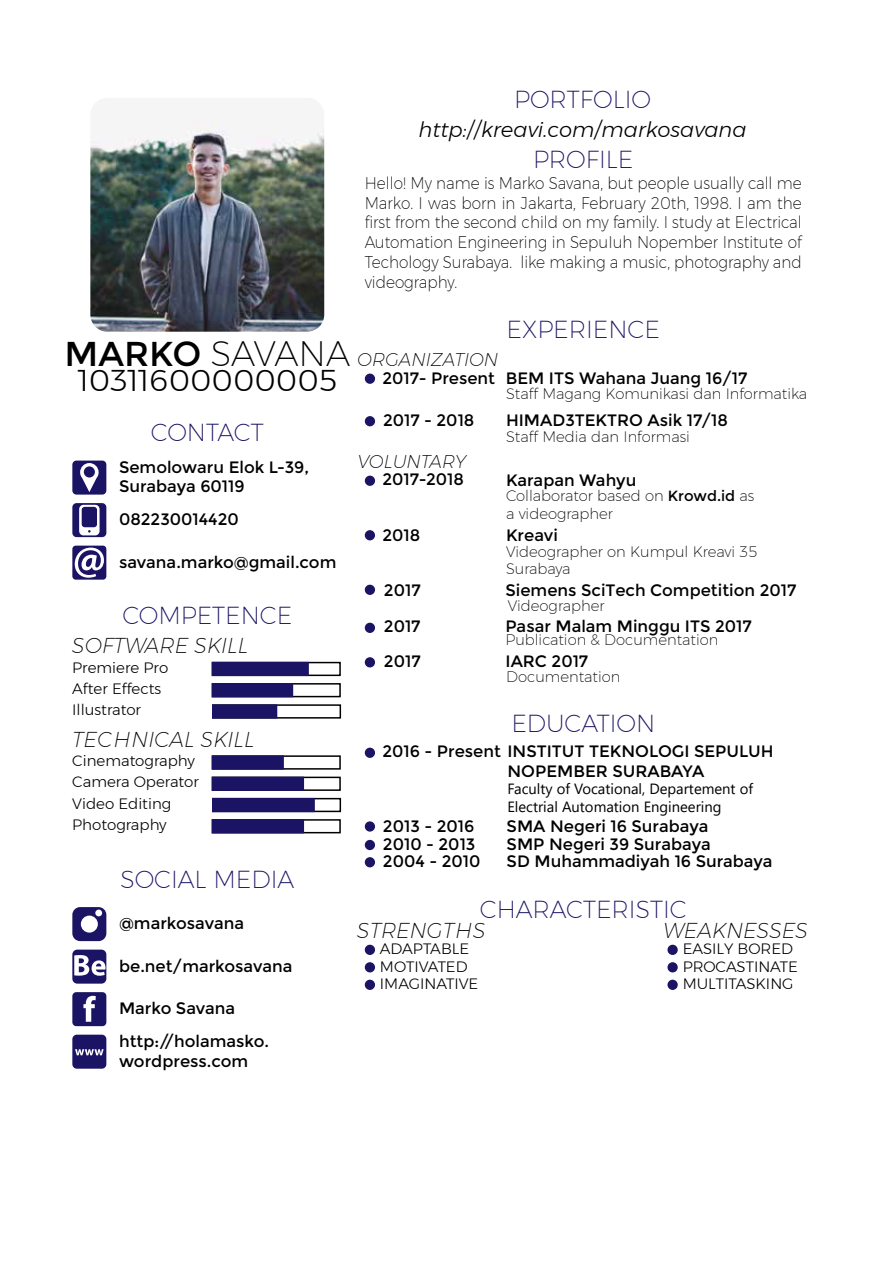
<style>
.page{position:relative;width:893px;height:1263px;background:#fff}
.page>*{position:absolute;margin:0;border:0;box-sizing:border-box;transform-origin:0 0}
.t1{font:200 34.5px "Montserrat";letter-spacing:-.01em;color:#000}
.t2{font:300 30px "Montserrat";color:#000}
.t3{font:200 24px "Montserrat";color:#1b1464}
.t4{font:italic 200 21px "Montserrat";color:#000}
.t5{font:italic 300 21px "Montserrat";color:#000}
.t6{font:italic 200 18px "Montserrat";color:#000}
.t7{font:16.5px/19.8px "Montserrat";color:#000}
.t8{font:200 16.5px/19.8px "Montserrat";color:#000;text-align:justify;scale:.93 1}
.t9{font:300 15px/17.5px "Montserrat";color:#000}
.t10{font:200 14.85px/17.7px "Montserrat";color:#000}
.t11{font:14.85px/17.7px "Segoe UI";color:#000}
.s1{font-weight:400}
</style>
<div class="page">
<svg style="left:72px;top:461px;width:34px;height:34px"></svg>
<svg style="left:72px;top:503px;width:34px;height:34px"></svg>
<svg style="left:72px;top:546px;width:34px;height:34px"></svg>
<div style="left:212px;top:755px;width:129px;height:15px;background:#fff;border:2px solid #000"></div>
<div style="left:212px;top:755px;width:72px;height:15px;background:#1b1464;border:2px solid #1b1464"></div>
<div style="left:212px;top:777px;width:129px;height:14px;background:#fff;border:2px solid #000"></div>
<div style="left:212px;top:777px;width:92px;height:14px;background:#1b1464"></div>
<div style="left:212px;top:798px;width:129px;height:14px;background:#fff;border:2px solid #000"></div>
<div style="left:212px;top:798px;width:103px;height:14px;background:#1b1464"></div>
<div style="left:212px;top:819px;width:129px;height:14px;background:#fff;border:2px solid #000"></div>
<div style="left:212px;top:819px;width:92px;height:14px;background:#1b1464"></div>
<div style="left:212px;top:662px;width:129px;height:14px;background:#fff;border:2px solid #000"></div>
<div style="left:212px;top:662px;width:97px;height:14px;background:#1b1464"></div>
<div style="left:212px;top:683px;width:129px;height:14px;background:#fff;border:2px solid #000"></div>
<div style="left:212px;top:683px;width:81px;height:14px;background:#1b1464"></div>
<div style="left:212px;top:704px;width:129px;height:15px;background:#fff;border:2px solid #000"></div>
<div style="left:212px;top:704px;width:65px;height:15px;background:#1b1464;border:2px solid #1b1464"></div>
<svg style="left:72px;top:949px;width:34px;height:35px"></svg>
<svg style="left:72px;top:992px;width:34px;height:34px"></svg>
<svg style="left:72px;top:907px;width:34px;height:34px"></svg>
<svg style="left:72px;top:1035px;width:34px;height:34px"></svg>
<img style="left:90px;top:120px;width:234px;height:212px">
<div style="left:366px;top:748px;width:8px;height:9px;background:#1b1464;border-radius:50%"></div>
<div style="left:365px;top:748px;width:10px;height:10px;border:2px solid #1b1464;border-radius:50%"></div>
<div style="left:366px;top:822px;width:8px;height:9px;background:#1b1464;border-radius:50%"></div>
<div style="left:365px;top:821px;width:10px;height:11px;border:2px solid #1b1464;border-radius:50%"></div>
<div style="left:366px;top:841px;width:8px;height:8px;background:#1b1464;border-radius:50%"></div>
<div style="left:365px;top:840px;width:10px;height:10px;border:2px solid #1b1464;border-radius:50%"></div>
<div style="left:366px;top:858px;width:8px;height:9px;background:#1b1464;border-radius:50%"></div>
<div style="left:365px;top:857px;width:10px;height:10px;border:2px solid #1b1464;border-radius:50%"></div>
<div style="left:366px;top:374px;width:8px;height:9px;background:#1b1464;border-radius:50%"></div>
<div style="left:365px;top:374px;width:10px;height:10px;border:2px solid #1b1464;border-radius:50%"></div>
<div style="left:366px;top:417px;width:8px;height:9px;background:#1b1464;border-radius:50%"></div>
<div style="left:365px;top:416px;width:10px;height:10px;border:2px solid #1b1464;border-radius:50%"></div>
<div style="left:366px;top:531px;width:8px;height:9px;background:#1b1464;border-radius:50%"></div>
<div style="left:365px;top:530px;width:10px;height:10px;border:2px solid #1b1464;border-radius:50%"></div>
<div style="left:366px;top:476px;width:8px;height:9px;background:#1b1464;border-radius:50%"></div>
<div style="left:365px;top:476px;width:10px;height:10px;border:2px solid #1b1464;border-radius:50%"></div>
<div style="left:366px;top:585px;width:8px;height:9px;background:#1b1464;border-radius:50%"></div>
<div style="left:365px;top:585px;width:10px;height:10px;border:2px solid #1b1464;border-radius:50%"></div>
<div style="left:366px;top:945px;width:8px;height:9px;background:#1b1464;border-radius:50%"></div>
<div style="left:365px;top:945px;width:10px;height:10px;border:2px solid #1b1464;border-radius:50%"></div>
<div style="left:366px;top:963px;width:8px;height:9px;background:#1b1464;border-radius:50%"></div>
<div style="left:365px;top:962px;width:10px;height:10px;border:2px solid #1b1464;border-radius:50%"></div>
<div style="left:366px;top:980px;width:8px;height:9px;background:#1b1464;border-radius:50%"></div>
<div style="left:365px;top:980px;width:10px;height:10px;border:2px solid #1b1464;border-radius:50%"></div>
<div style="left:668px;top:945px;width:9px;height:9px;background:#1b1464;border-radius:50%"></div>
<div style="left:667px;top:945px;width:11px;height:10px;border:2px solid #1b1464;border-radius:50%"></div>
<div style="left:668px;top:963px;width:9px;height:9px;background:#1b1464;border-radius:50%"></div>
<div style="left:667px;top:962px;width:11px;height:10px;border:2px solid #1b1464;border-radius:50%"></div>
<div style="left:668px;top:980px;width:9px;height:9px;background:#1b1464;border-radius:50%"></div>
<div style="left:667px;top:980px;width:11px;height:10px;border:2px solid #1b1464;border-radius:50%"></div>
<div style="left:366px;top:623px;width:8px;height:9px;background:#1b1464;border-radius:50%"></div>
<div style="left:365px;top:623px;width:10px;height:10px;border:2px solid #1b1464;border-radius:50%"></div>
<div style="left:366px;top:658px;width:8px;height:9px;background:#1b1464;border-radius:50%"></div>
<div style="left:365px;top:657px;width:10px;height:10px;border:2px solid #1b1464;border-radius:50%"></div>
<h3 class="t3" style="left:514px;top:82px;width:138px">PORTFOLIO</h3>
<p class="t5" style="left:418px;top:114px;width:330px">http://kreavi.com/markosavana</p>
<h3 class="t3" style="left:533px;top:141px;width:102px">PROFILE</h3>
<p class="t8" style="left:365px;top:173px;width:472px">Hello! My name is Marko Savana, but people usually call me Marko. I was born in Jakarta, February 20th, 1998. I am the first from the second child on my family. I study at Electrical Automation Engineering in SepuIuh Nopember Institute of Techology Surabaya. like making a music, photography and videography.</p>
<h3 class="t3" style="left:506px;top:312px;width:155px">EXPERIENCE</h3>
<h1 class="t1" style="left:64px;top:328px;width:287px"><span class="s1">MARKO</span> SAVANA</h1>
<h2 class="t2" style="left:78px;top:358px;width:261px">10311600000005</h2>
<p class="t6" style="left:357px;top:347px;width:142px">ORGANIZATION</p>
<p class="t7" style="left:382px;top:368px;width:367px">2017- Present BEM ITS Wahana Juang 16/17</p>
<p class="t10" style="left:506px;top:385px;width:303px">Staff Magang Komunikasi dan Informatika</p>
<p class="t7" style="left:383px;top:411px;width:93px">2017 - 2018</p>
<p class="t7" style="left:506px;top:411px;width:223px">HIMAD3TEKTRO Asik 17/18</p>
<p class="t10" style="left:506px;top:428px;width:185px">Staff Media dan Informasi</p>
<h3 class="t3" style="left:151px;top:415px;width:114px">CONTACT</h3>
<p class="t7" style="left:119px;top:457px;width:191px">Semolowaru Elok L-39,<br>Surabaya 60119</p>
<p class="t7" style="left:119px;top:509px;width:121px">082230014420</p>
<p class="t7" style="left:119px;top:552px;width:219px">savana.marko@gmail.com</p>
<h3 class="t3" style="left:122px;top:598px;width:171px">COMPETENCE</h3>
<p class="t6" style="left:357px;top:449px;width:110px">VOLUNTARY</p>
<p class="t7" style="left:382px;top:470px;width:83px">2017-2018</p>
<p class="t7" style="left:506px;top:470px;width:132px">Karapan Wahyu</p>
<p class="t10" style="left:506px;top:487px;width:250px">Collaborator based on <span class="s1">Krowd.id</span> as a videographer</p>
<p class="t7" style="left:382px;top:525px;width:39px">2018</p>
<p class="t7" style="left:506px;top:526px;width:53px">Kreavi</p>
<p class="t10" style="left:506px;top:542px;width:253px">Videographer on Kumpul Kreavi 35<br>Surabaya</p>
<p class="t7" style="left:384px;top:581px;width:38px">2017</p>
<p class="t7" style="left:505px;top:581px;width:292px">Siemens SciTech Competition 2017</p>
<p class="t10" style="left:508px;top:597px;width:98px">Videographer</p>
<p class="t7" style="left:384px;top:617px;width:38px">2017</p>
<p class="t7" style="left:505px;top:617px;width:248px">Pasar Malam Minggu ITS 2017</p>
<p class="t10" style="left:505px;top:631px;width:214px">Publication &amp; Documentation</p>
<p class="t4" style="left:72px;top:630px;width:177px">SOFTWARE SKILL</p>
<p class="t9" style="left:72px;top:658px;width:97px">Premiere Pro</p>
<p class="t9" style="left:72px;top:701px;width:70px">Illustrator</p>
<p class="t7" style="left:384px;top:651px;width:38px">2017</p>
<p class="t7" style="left:505px;top:651px;width:84px">IARC 2017</p>
<p class="t10" style="left:506px;top:667px;width:116px">Documentation</p>
<p class="t9" style="left:72px;top:679px;width:90px">After Effects</p>
<h3 class="t3" style="left:511px;top:706px;width:145px">EDUCATION</h3>
<p class="t7" style="left:507px;top:742px;width:268px;text-indent:-125px">2016 - Present INSTITUT TEKNOLOGI SEPULUH<br>NOPEMBER SURABAYA</p>
<p class="t11" style="left:507px;top:779px;width:247px">Faculty of Vocational, Departement of<br>Electrial Automation Engineering</p>
<p class="t7" style="left:383px;top:816px;width:93px">2013 - 2016</p>
<p class="t7" style="left:507px;top:816px;width:203px">SMA Negeri 16 Surabaya</p>
<p class="t7" style="left:383px;top:834px;width:94px">2010 - 2013</p>
<p class="t7" style="left:507px;top:834px;width:206px">SMP Negeri 39 Surabaya</p>
<p class="t7" style="left:383px;top:852px;width:99px">2004 - 2010</p>
<p class="t7" style="left:507px;top:852px;width:267px">SD Muhammadiyah 16 Surabaya</p>
<p class="t4" style="left:72px;top:724px;width:184px">TECHNICAL SKILL</p>
<p class="t9" style="left:72px;top:752px;width:124px">Cinematography</p>
<p class="t9" style="left:72px;top:773px;width:128px">Camera Operator</p>
<p class="t9" style="left:72px;top:794px;width:101px">Video Editing</p>
<p class="t9" style="left:72px;top:815px;width:96px">Photography</p>
<h3 class="t3" style="left:120px;top:861px;width:175px">SOCIAL MEDIA</h3>
<p class="t7" style="left:119px;top:913px;width:127px">@markosavana</p>
<h3 class="t3" style="left:480px;top:892px;width:208px">CHARACTERISTIC</h3>
<p class="t4" style="left:357px;top:915px;width:130px">STRENGTHS</p>
<p class="t4" style="left:663px;top:915px;width:146px">WEAKNESSES</p>
<p class="t9" style="left:380px;top:940px;width:100px">ADAPTABLE<br>MOTIVATED<br>IMAGINATIVE</p>
<p class="t9" style="left:683px;top:940px;width:117px">EASILY BORED<br>PROCASTINATE<br>MULTITASKING</p>
<p class="t7" style="left:119px;top:957px;width:175px">be.net/markosavana</p>
<p class="t7" style="left:119px;top:998px;width:118px">Marko Savana</p>
<p class="t7" style="left:119px;top:1031px;width:152px">http://holamasko. wordpress.com</p>
</div>
